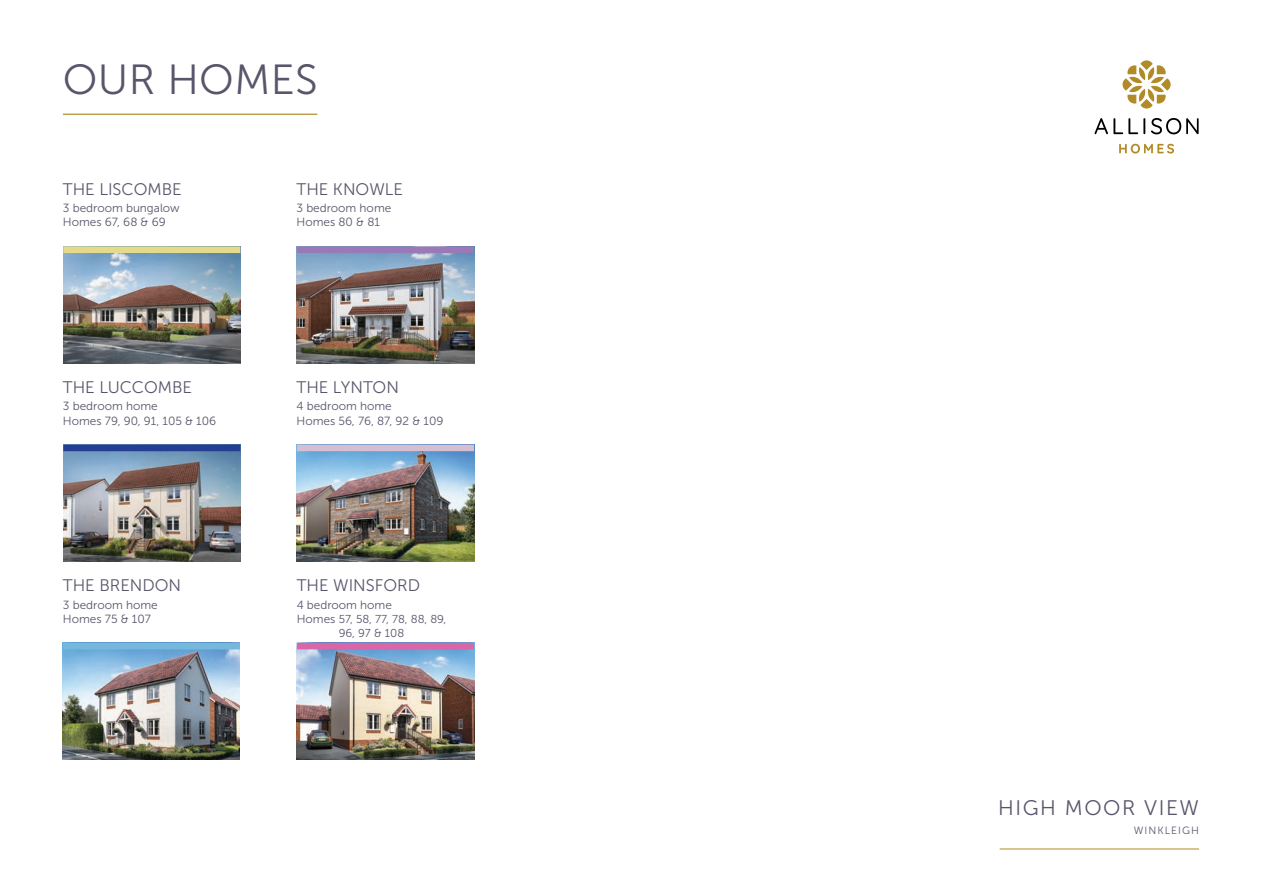
<style>
.page{position:relative;width:1262px;height:892px;background:#fff}
.page>*{position:absolute;margin:0;border:0;box-sizing:border-box;transform-origin:0 0}
.t1{font:42px "Museo Sans 300";letter-spacing:.01em;color:#57566b}
.t2{font:21px "Museo Sans 300";letter-spacing:.075em;color:#57566b}
.SP_KEY_NAMES{font:16.65px "Museo Sans 300";color:#57566b}
.HT2{font:11.85px "Museo Sans 300";color:#57566b}
.HT2-2{font:11.4px/14px "Museo Sans 300";color:#57566b;text-align:center}
.t3{font:10.5px "Museo Sans 300";letter-spacing:.1em;color:#57566b}
.s1{font-size:11.85px}
</style>
<div class="page">
<img style="left:297px;top:253px;width:177px;height:110px">
<img style="left:297px;top:451px;width:177px;height:110px">
<img style="left:297px;top:649px;width:177px;height:110px">
<div style="left:297px;top:642px;width:177px;height:7px;background:#d867a7"></div>
<div style="left:297px;top:246px;width:177px;height:7px;background:#9979b6"></div>
<div style="left:297px;top:444px;width:177px;height:7px;background:#d5bed0"></div>
<img style="left:63px;top:253px;width:177px;height:110px">
<img style="left:63px;top:451px;width:177px;height:110px">
<img style="left:63px;top:649px;width:177px;height:110px">
<div style="left:63px;top:642px;width:177px;height:7px;background:#74b9db"></div>
<div style="left:63px;top:246px;width:177px;height:7px;background:#e4da89"></div>
<div style="left:63px;top:444px;width:177px;height:7px;background:#233e92"></div>
<hr style="left:999px;top:848px;width:199px;height:1px;background:#b18b27">
<hr style="left:63px;top:114px;width:254px;height:1px;background:#b18b27">
<svg style="left:1113px;top:118px;width:9px;height:16px"></svg>
<svg style="left:1128px;top:118px;width:9px;height:16px"></svg>
<svg style="left:1143px;top:118px;width:1px;height:16px"></svg>
<svg style="left:1094px;top:118px;width:13px;height:16px"></svg>
<svg style="left:1151px;top:118px;width:47px;height:16px"></svg>
<svg style="left:1119px;top:143px;width:54px;height:10px"></svg>
<svg style="left:1122px;top:60px;width:48px;height:48px"></svg>
<p class="t1" style="left:63px;top:57px;width:256px">OUR HOMES</p>
<p class="SP_KEY_NAMES" style="left:63px;top:180px;width:120px">THE LISCOMBE</p>
<p class="HT2" style="left:63px;top:201px;width:118px">3 bedroom bungalow</p>
<p class="HT2" style="left:63px;top:216px;width:104px">Homes 67, 68 &amp; 69</p>
<p class="SP_KEY_NAMES" style="left:63px;top:378px;width:131px">THE LUCCOMBE</p>
<p class="HT2" style="left:63px;top:399px;width:96px">3 bedroom home</p>
<p class="HT2" style="left:63px;top:414px;width:155px">Homes 79, 90, 91, 105 &amp; 106</p>
<p class="SP_KEY_NAMES" style="left:63px;top:576px;width:120px">THE BRENDON</p>
<p class="HT2" style="left:63px;top:597px;width:96px">3 bedroom home</p>
<p class="HT2" style="left:63px;top:612px;width:90px">Homes 75 &amp; 107</p>
<p class="SP_KEY_NAMES" style="left:296px;top:180px;width:108px">THE KNOWLE</p>
<p class="HT2" style="left:296px;top:201px;width:96px">3 bedroom home</p>
<p class="HT2" style="left:296px;top:216px;width:85px">Homes 80 &amp; 81</p>
<p class="SP_KEY_NAMES" style="left:296px;top:378px;width:104px">THE LYNTON</p>
<p class="HT2" style="left:296px;top:399px;width:97px">4 bedroom home</p>
<p class="HT2" style="left:296px;top:414px;width:148px">Homes 56, 76, 87, 92 &amp; 109</p>
<p class="SP_KEY_NAMES" style="left:297px;top:576px;width:125px">THE WINSFORD</p>
<p class="HT2" style="left:297px;top:597px;width:97px">4 bedroom home</p>
<p class="HT2-2" style="left:297px;top:611px;width:151px"><span class="s1">Homes</span> 57, 58, 77, 78, 88, 89,<br>96, 97 &amp; 108</p>
<p class="t2" style="left:997px;top:795px;width:202px">HIGH MOOR VIEW</p>
<p class="t3" style="left:1133px;top:824px;width:67px">WINKLEIGH</p>
</div>
